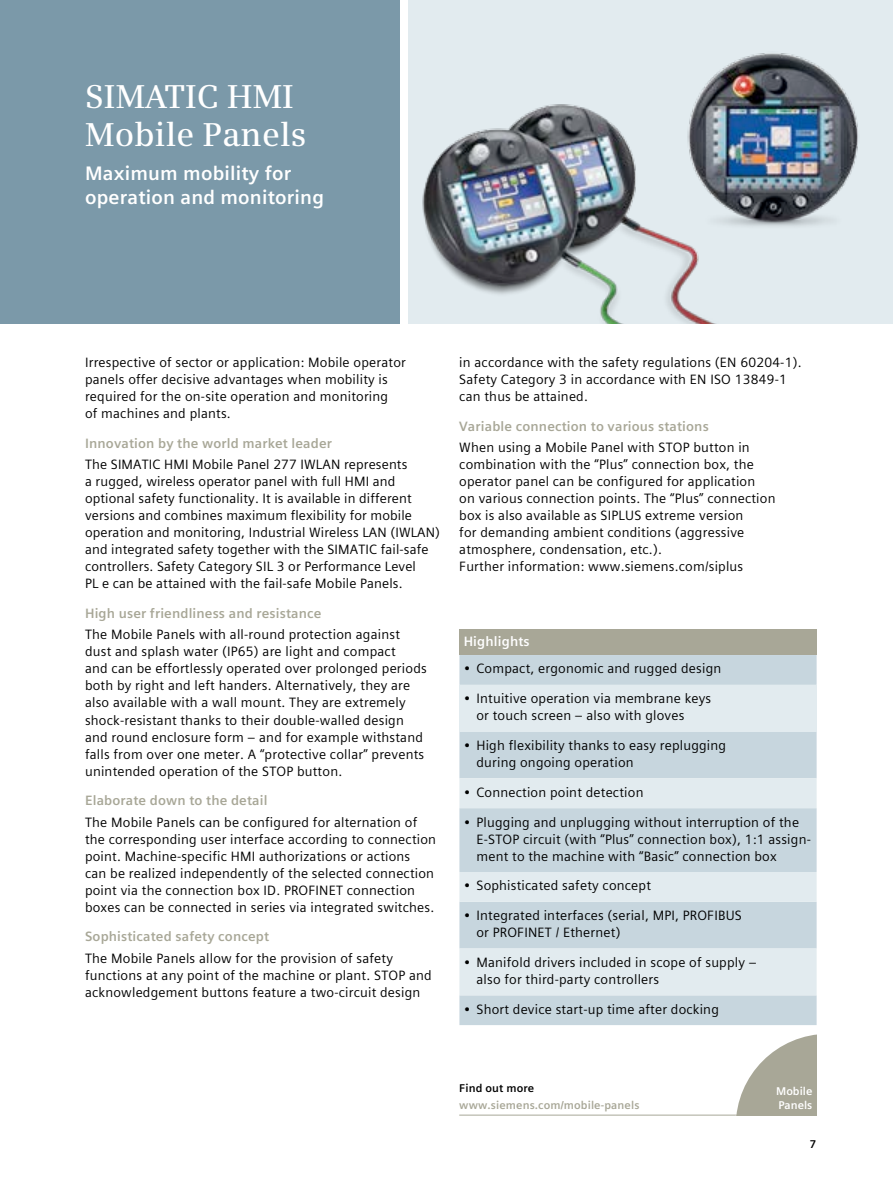
<style>
.page{position:relative;width:893px;height:1191px;background:#fff}
.page>*{position:absolute;margin:0;border:0;box-sizing:border-box;transform-origin:0 0}
.t1{font:600 33px/38.2px "Siemens Serif";letter-spacing:.005em;color:#fff}
.t2{font:700 19.5px/23.4px "Siemens Sans Global";letter-spacing:.01em;color:#fff}
.t3{font:13.5px/17px "Siemens Sans Global";letter-spacing:.015em;color:#000}
.t4{font:700 13.5px "Siemens Sans Global";letter-spacing:.01em;color:#a8a797}
.t5{font:700 13.5px "Siemens Sans Global";letter-spacing:.01em;color:#fff}
.t6{font:700 11.25px "Siemens Sans Global";letter-spacing:.01em;color:#a8a797}
.t7{font:700 11.25px "Siemens Sans Global";letter-spacing:.01em;color:#000}
.t8{font:700 11.25px "Siemens Sans Global";color:#fff}
</style>
<div class="page">
<div style="left:0;top:0;width:400px;height:323px;background:#7b99a9"></div>
<img style="left:408px;top:0;width:485px;height:323px">
<hr style="left:459px;top:1114px;width:277px;height:1px;background:#a8a797">
<svg style="left:736px;top:1034px;width:81px;height:81px"></svg>
<div style="left:459px;top:629px;width:358px;height:26px;background:#a8a797"></div>
<div style="left:459px;top:655px;width:358px;height:370px;background:#c7d6de"></div>
<div style="left:459px;top:685px;width:358px;height:46px;background:#e2ebef"></div>
<svg style="left:459px;top:778px;width:358px;height:217px;background:#d4e0e6"></svg>
<h1 class="t1" style="left:85px;top:77px;width:223px">SIMATIC HMI<br>Mobile Panels</h1>
<h2 class="t2" style="left:85px;top:162px;width:241px">Maximum mobility for operation and monitoring</h2>
<p class="t3" style="left:85px;top:354px;width:322px">Irrespective of sector or application: Mobile operator panels offer decisive advantages when mobility is required for the on-site operation and monitoring<br>of machines and plants.</p>
<p class="t4" style="left:85px;top:433px;width:248px">Innovation by the world market leader</p>
<p class="t3" style="left:85px;top:456px;width:357px">The SIMATIC HMI Mobile Panel 277 IWLAN represents<br>a rugged, wireless operator panel with full HMI and optional safety functionality. It is available in different versions and combines maximum flexibility for mobile operation and monitoring, Industrial Wireless LAN (IWLAN) and integrated safety together with the SIMATIC fail-safe controllers. Safety Category SIL 3 or Performance Level<br>PL e can be attained with the fail-safe Mobile Panels.</p>
<p class="t4" style="left:85px;top:603px;width:238px">High user friendliness and resistance</p>
<p class="t3" style="left:85px;top:626px;width:343px">The Mobile Panels with all-round protection against dust and splash water (IP65) are light and compact<br>and can be effortlessly operated over prolonged periods both by right and left handers. Alternatively, they are also available with a wall mount. They are extremely shock-resistant thanks to their double-walled design and round enclosure form – and for example withstand falls from over one meter. A “protective collar” prevents unintended operation of the STOP button.</p>
<p class="t4" style="left:85px;top:790px;width:184px">Elaborate down to the detail</p>
<p class="t3" style="left:85px;top:813px;width:353px">The Mobile Panels can be configured for alternation of the corresponding user interface according to connection point. Machine-specific HMI authorizations or actions<br>can be realized independently of the selected connection point via the connection box ID. PROFINET connection boxes can be connected in series via integrated switches.</p>
<p class="t4" style="left:85px;top:926px;width:186px">Sophisticated safety concept</p>
<p class="t3" style="left:85px;top:949px;width:348px">The Mobile Panels allow for the provision of safety functions at any point of the machine or plant. STOP and acknowledgement buttons feature a two-circuit design</p>
<p class="t3" style="left:459px;top:354px;width:344px">in accordance with the safety regulations (EN 60204-1).<br>Safety Category 3 in accordance with EN ISO 13849-1 can thus be attained.</p>
<p class="t4" style="left:459px;top:416px;width:251px">Variable connection to various stations</p>
<p class="t3" style="left:459px;top:439px;width:318px">When using a Mobile Panel with STOP button in combination with the “Plus” connection box, the operator panel can be configured for application<br>on various connection points. The “Plus” connection box is also available as SIPLUS extreme version<br>for demanding ambient conditions (aggressive atmosphere, condensation, etc.).<br>Further information: www.siemens.com/siplus</p>
<p class="t5" style="left:464px;top:630px;width:68px">Highlights</p>
<p class="t3" style="left:464px;top:660px;width:259px">• Compact, ergonomic and rugged design</p>
<p class="t3" style="left:476px;top:690px;width:236px;text-indent:-13px">• Intuitive operation via membrane keys or touch screen – also with gloves</p>
<p class="t3" style="left:476px;top:737px;width:251px;text-indent:-13px">• High flexibility thanks to easy replugging during ongoing operation</p>
<p class="t3" style="left:464px;top:783px;width:181px">• Connection point detection</p>
<p class="t3" style="left:476px;top:813px;width:336px;text-indent:-13px">• Plugging and unplugging without interruption of the<br>E-STOP circuit (with “Plus” connection box), 1:1 assign&shy;ment to the machine with “Basic” connection box</p>
<p class="t3" style="left:464px;top:877px;width:189px">• Sophisticated safety concept</p>
<p class="t3" style="left:476px;top:907px;width:267px;text-indent:-13px">• Integrated interfaces (serial, MPI, PROFIBUS or PROFINET / Ethernet)</p>
<p class="t3" style="left:476px;top:954px;width:282px;text-indent:-13px">• Manifold drivers included in scope of supply – also for third-party controllers</p>
<p class="t3" style="left:464px;top:1000px;width:257px">• Short device start-up time after docking</p>
<p class="t7" style="left:459px;top:1079px;width:76px">Find out more</p>
<p class="t8" style="left:776px;top:1082px;width:38px">Mobile</p>
<p class="t6" style="left:459px;top:1096px;width:182px">www.siemens.com/mobile-panels</p>
<p class="t8" style="left:778px;top:1097px;width:35px">Panels</p>
<p class="t7" style="left:810px;top:1135px;width:8px">7</p>
</div>
